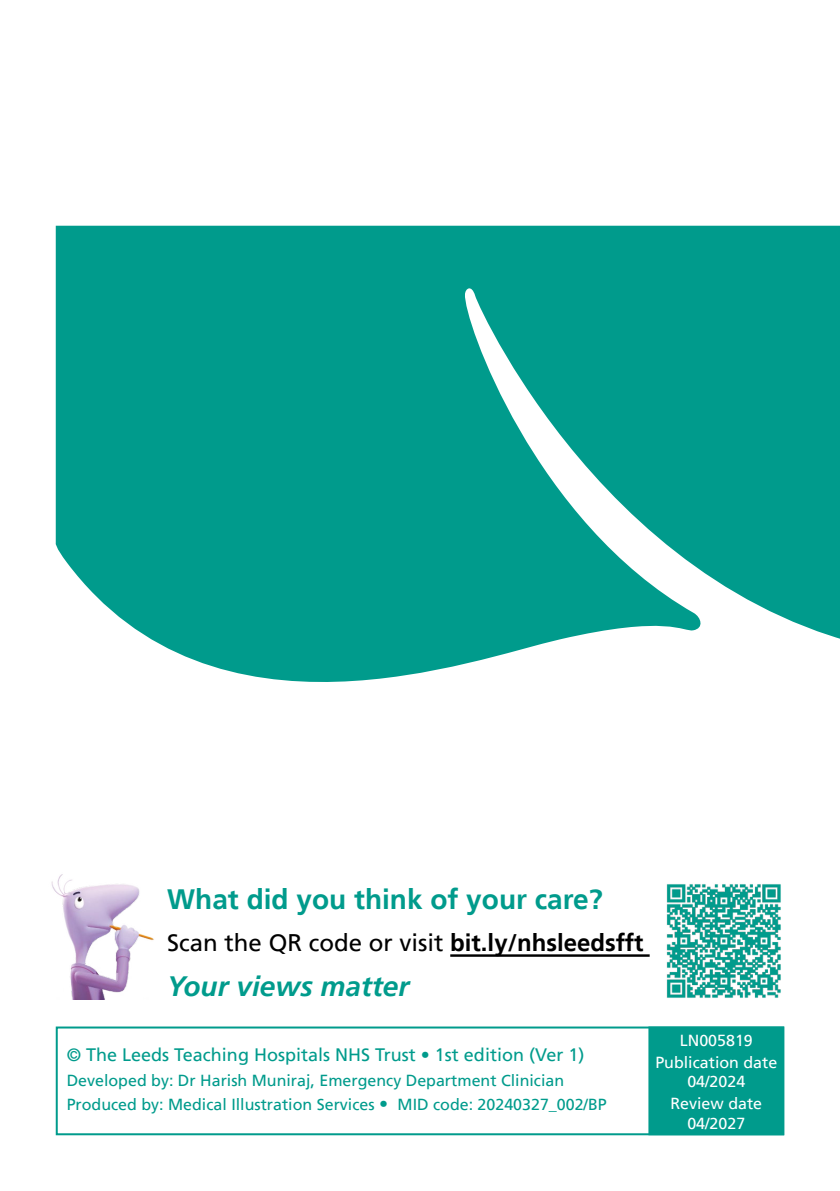
<style>
.page{position:relative;width:840px;height:1191px;background:#fff}
.page>*{position:absolute;margin:0;border:0;box-sizing:border-box;transform-origin:0 0}
.t1{font:700 28px "Frutiger LT";color:#009b8c}
.t2{font:italic 700 28px "Frutiger LT";color:#009b8c}
.t3{font:24px "Frutiger LT";color:#000}
.t4{font:18px "Frutiger LT";color:#009b8c}
.t5{font:16px/24.4px "Frutiger LT";color:#009b8c}
.t6{font:16px/22px "Frutiger LT";color:#fff;text-align:center}
.s1{font-weight:700}
.s2{font-size:18px}
</style>
<div class="page">
<svg style="left:55px;top:226px;width:784px;height:456px;background:#1fa79a"></svg>
<div style="left:56px;top:1026px;width:727px;height:109px;border:2px solid #009b8c"></div>
<div style="left:648px;top:1026px;width:135px;height:109px;background:#009b8c;border:2px solid #009b8c"></div>
<img style="left:51px;top:874px;width:103px;height:125px">
<hr style="left:450px;top:954px;width:199px;height:2px;background:#000">
<img style="left:666px;top:884px;width:115px;height:114px">
<h1 class="t1" style="left:167px;top:883px;width:437px">What did you think of your care?</h1>
<h2 class="t3" style="left:167px;top:928px;width:477px">Scan the QR code or visit <span class="s1">bit.ly/nhsleedsfft</span></h2>
<h1 class="t2" style="left:167px;top:969px;width:243px">Your views matter</h1>
<p class="t4" style="left:67px;top:1044px;width:519px">© The Leeds Teaching Hospitals NHS Trust • 1st edition (Ver 1)</p>
<p class="t5" style="left:67px;top:1068px;width:541px">Developed by: Dr Harish Muniraj, Emergency Department Clinician<br>Produced by: Medical Illustration Services <span class="s2">•</span> MID code: 20240327_002/BP</p>
<p class="t6" style="left:655px;top:1029px;width:123px">LN005819<br>Publication date</p>
<p class="t6" style="left:670px;top:1071px;width:93px">04/2024<br>Review date</p>
<p class="t6" style="left:687px;top:1112px;width:59px">04/2027</p>
</div>
